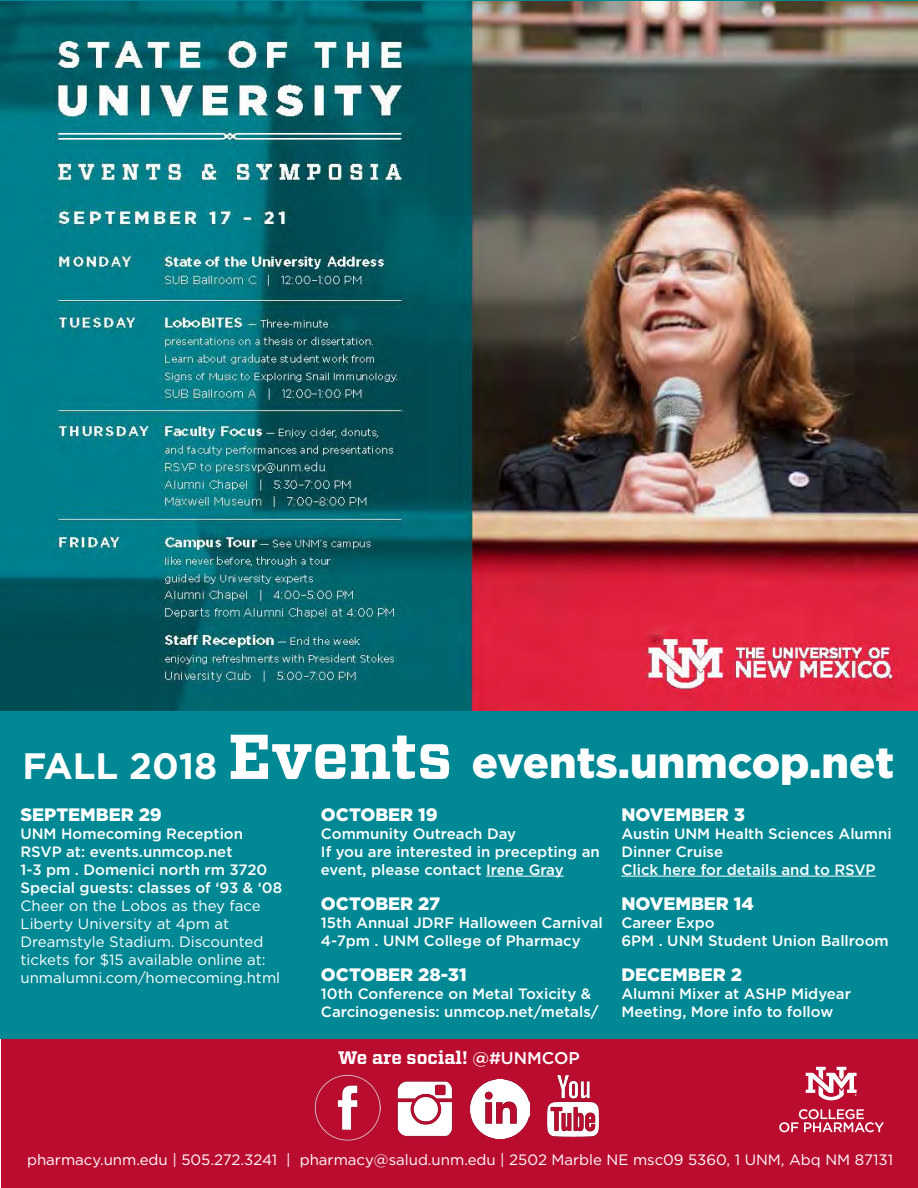
<style>
.page{position:relative;width:918px;height:1188px;background:#fff}
.page>*{position:absolute;margin:0;border:0;box-sizing:border-box;transform-origin:0 0}
.t1{font:900 43.5px "Gotham";color:#fff}
.t2{font:700 18.15px "Vitesse";color:#fff}
.t3{font:900 18px "Gotham";color:#fff}
.t4{font:500 15px/18px "Gotham";color:#fff}
.t5{font:15px/18px "Gotham";color:#fff}
.s1{font-weight:700;font-size:36.75px}
.s2{font-family:"Vitesse";font-weight:700;font-size:63.15px}
.s3{font-family:"Gotham";font-weight:500;font-size:16.95px}
</style>
<div class="page">
<div style="left:1px;top:1039px;width:917px;height:149px;background:#ba0c2f"></div>
<div style="left:0;top:706px;width:918px;height:333px;background:#008995"></div>
<img style="left:315px;top:1075px;width:65px;height:65px">
<img style="left:470px;top:1080px;width:59px;height:59px">
<img style="left:546px;top:1076px;width:54px;height:61px">
<img style="left:397px;top:1081px;width:56px;height:56px">
<svg style="left:779px;top:1109px;width:105px;height:23px"></svg>
<svg style="left:806px;top:1067px;width:51px;height:33px"></svg>
<img style="left:0;top:1px;width:918px;height:709px">
<hr style="left:486px;top:876px;width:78px;height:1px;background:#fff">
<hr style="left:621px;top:876px;width:255px;height:1px;background:#fff">
<h1 class="t1" style="left:23px;top:732px;width:873px"><span class="s1">FALL 2018</span> <span class="s2">Events</span> events.unmcop.net</h1>
<p class="t3" style="left:20px;top:802px;width:143px">SEPTEMBER 29</p>
<p class="t4" style="left:20px;top:824px;width:263px">UNM Homecoming Reception<br>RSVP at: events.unmcop.net<br>1-3 pm . Domenici north rm 3720<br>Special guests: classes of ‘93 &amp; ‘08</p>
<p class="t5" style="left:20px;top:896px;width:261px">Cheer on the Lobos as they face<br>Liberty University at 4pm at<br>Dreamstyle Stadium. Discounted tickets for $15 available online at: unmalumni.com/homecoming.html</p>
<p class="t3" style="left:321px;top:802px;width:118px">OCTOBER 19</p>
<p class="t4" style="left:321px;top:824px;width:280px">Community Outreach Day<br>If you are interested in precepting an event, please contact Irene Gray</p>
<p class="t3" style="left:321px;top:891px;width:121px">OCTOBER 27</p>
<p class="t4" style="left:321px;top:913px;width:283px">15th Annual JDRF Halloween Carnival<br>4-7pm . UNM College of Pharmacy</p>
<p class="t3" style="left:321px;top:962px;width:147px">OCTOBER 28-31</p>
<p class="t4" style="left:321px;top:984px;width:279px">10th Conference on Metal Toxicity &amp;<br>Carcinogenesis: unmcop.net/metals/</p>
<p class="t2" style="left:338px;top:1046px;width:243px">We are social! <span class="s3">@#UNMCOP</span></p>
<p class="t3" style="left:621px;top:802px;width:125px">NOVEMBER 3</p>
<p class="t4" style="left:621px;top:824px;width:272px">Austin UNM Health Sciences Alumni<br>Dinner Cruise<br>Click here for details and to RSVP</p>
<p class="t3" style="left:621px;top:891px;width:134px">NOVEMBER 14</p>
<p class="t4" style="left:621px;top:913px;width:269px">Career Expo<br>6PM . UNM Student Union Ballroom</p>
<p class="t3" style="left:621px;top:962px;width:122px">DECEMBER 2</p>
<p class="t4" style="left:621px;top:984px;width:231px">Alumni Mixer at ASHP Midyear<br>Meeting, More info to follow</p>
<p class="t5" style="left:27px;top:1151px;width:867px">pharmacy.unm.edu | 505.272.3241 | pharmacy@salud.unm.edu | 2502 Marble NE msc09 5360, 1 UNM, Abq NM 87131</p>
</div>
